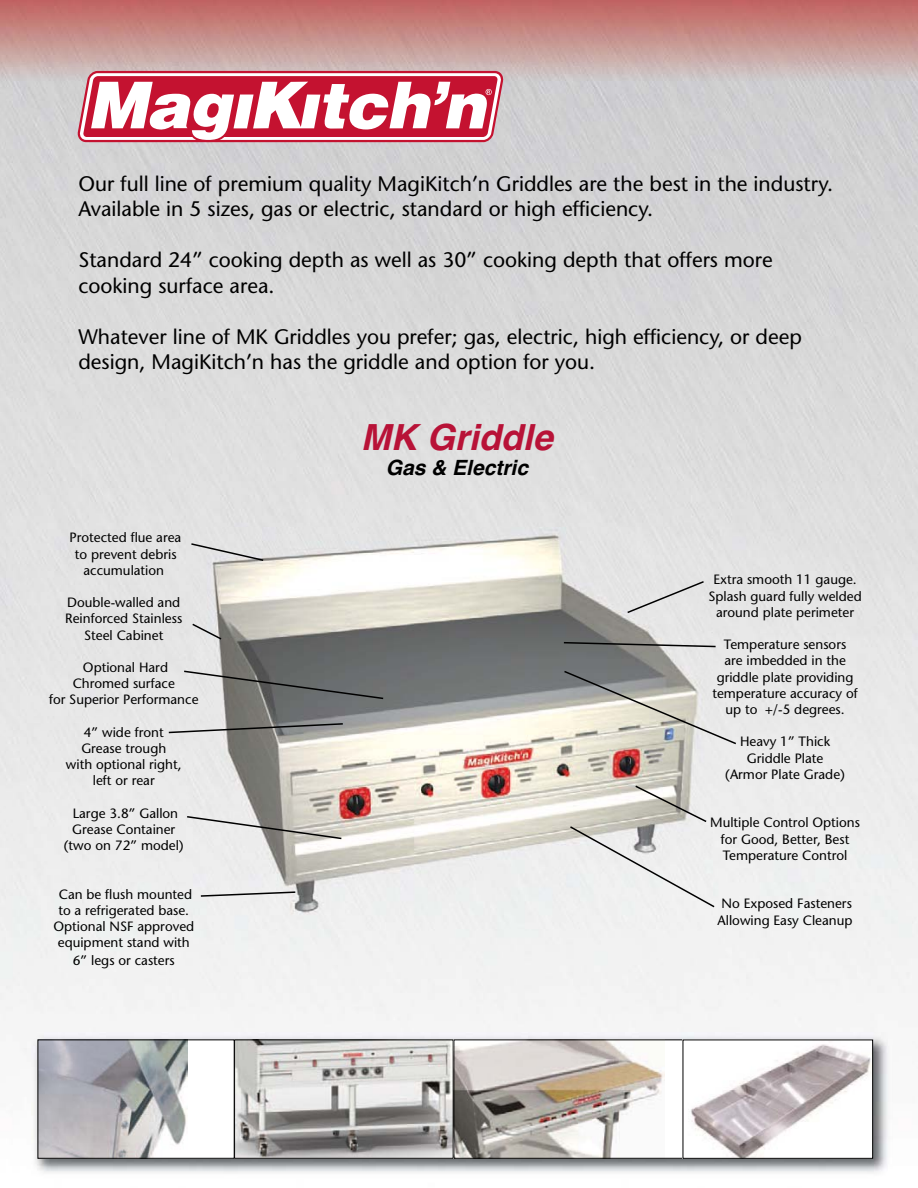
<style>
.page{position:relative;width:918px;height:1188px;background:#fff}
.page>*{position:absolute;margin:0;border:0;box-sizing:border-box;transform-origin:0 0}
.t1{font:italic 700 36px "Helvetica";color:#b81237}
.t2{font:21px/25.5px "Stone Sans";color:#000}
.t3{font:italic 700 21px "Helvetica";color:#000}
.t4{font:13.5px/16.2px "Stone Sans";color:#000;text-align:center}
</style>
<div class="page">
<img style="left:0;top:0;width:918px;height:1054px">
<svg style="left:78px;top:71px;width:425px;height:71px"></svg>
<img style="left:193px;top:528px;width:520px;height:400px">
<svg style="left:562px;top:641px;width:155px;height:7px"></svg>
<svg style="left:563px;top:670px;width:175px;height:76px;background:#c7c6c0"></svg>
<svg style="left:199px;top:891px;width:98px;height:7px"></svg>
<svg style="left:167px;top:722px;width:177px;height:12px;background:#939392"></svg>
<svg style="left:182px;top:670px;width:203px;height:30px;background:#7d7f7e"></svg>
<svg style="left:191px;top:622px;width:32px;height:19px"></svg>
<svg style="left:568px;top:784px;width:148px;height:125px"></svg>
<svg style="left:190px;top:542px;width:75px;height:20px"></svg>
<img style="left:31px;top:1033px;width:861px;height:140px">
<div style="left:38px;top:1040px;width:196px;height:118px;background:#fff"></div>
<img style="left:40px;top:1042px;width:147px;height:115px">
<div style="left:38px;top:1040px;width:197px;height:119px;border:1px solid #000"></div>
<img style="left:236px;top:1042px;width:216px;height:115px">
<div style="left:234px;top:1040px;width:220px;height:119px;border:1px solid #000"></div>
<div style="left:454px;top:1040px;width:229px;height:118px;background:#fff"></div>
<img style="left:456px;top:1042px;width:208px;height:115px">
<div style="left:454px;top:1040px;width:229px;height:119px;border:1px solid #000"></div>
<img style="left:685px;top:1042px;width:186px;height:115px">
<div style="left:683px;top:1040px;width:190px;height:119px;border:1px solid #000"></div>
<svg style="left:185px;top:815px;width:158px;height:25px;background:#c4c2bf"></svg>
<svg style="left:626px;top:580px;width:79px;height:34px;background:#dadada"></svg>
<p class="t2" style="left:78px;top:171px;width:756px">Our full line of premium quality MagiKitch’n Griddles are the best in the industry.<br>Available in 5 sizes, gas or electric, standard or high efficiency.</p>
<p class="t2" style="left:78px;top:247px;width:696px">Standard 24” cooking depth as well as 30” cooking depth that offers more cooking surface area.</p>
<p class="t2" style="left:78px;top:324px;width:725px">Whatever line of MK Griddles you prefer; gas, electric, high efficiency, or deep design, MagiKitch’n has the griddle and option for you.</p>
<p class="t4" style="left:70px;top:529px;width:113px">Protected flue area to prevent debris accumulation</p>
<p class="t4" style="left:65px;top:594px;width:118px">Double-walled and<br>Reinforced Stainless<br>Steel Cabinet</p>
<p class="t4" style="left:49px;top:659px;width:151px">Optional Hard<br>Chromed surface<br>for Superior Performance</p>
<p class="t4" style="left:66px;top:724px;width:117px">4” wide front<br>Grease trough<br>with optional right, left or rear</p>
<p class="t4" style="left:64px;top:805px;width:121px">Large 3.8” Gallon<br>Grease Container (two on 72” model)</p>
<p class="t4" style="left:53px;top:886px;width:142px">Can be flush mounted to a refrigerated base.<br>Optional NSF approved equipment stand with<br>6” legs or casters</p>
<p class="t1" style="left:361px;top:407px;width:195px">MK Griddle</p>
<p class="t3" style="left:386px;top:450px;width:145px">Gas &amp; Electric</p>
<p class="t4" style="left:708px;top:571px;width:155px">Extra smooth 11 gauge.<br>Splash guard fully welded around plate perimeter</p>
<p class="t4" style="left:712px;top:636px;width:147px">Temperature sensors<br>are imbedded in the griddle plate providing temperature accuracy of up to +/-5 degrees.</p>
<p class="t4" style="left:725px;top:733px;width:121px">Heavy 1” Thick<br>Griddle Plate (Armor Plate Grade)</p>
<p class="t4" style="left:710px;top:814px;width:151px">Multiple Control Options for Good, Better, Best<br>Temperature Control</p>
<p class="t4" style="left:718px;top:895px;width:136px;text-align:left">No Exposed Fasteners<br>Allowing Easy Cleanup</p>
</div>
